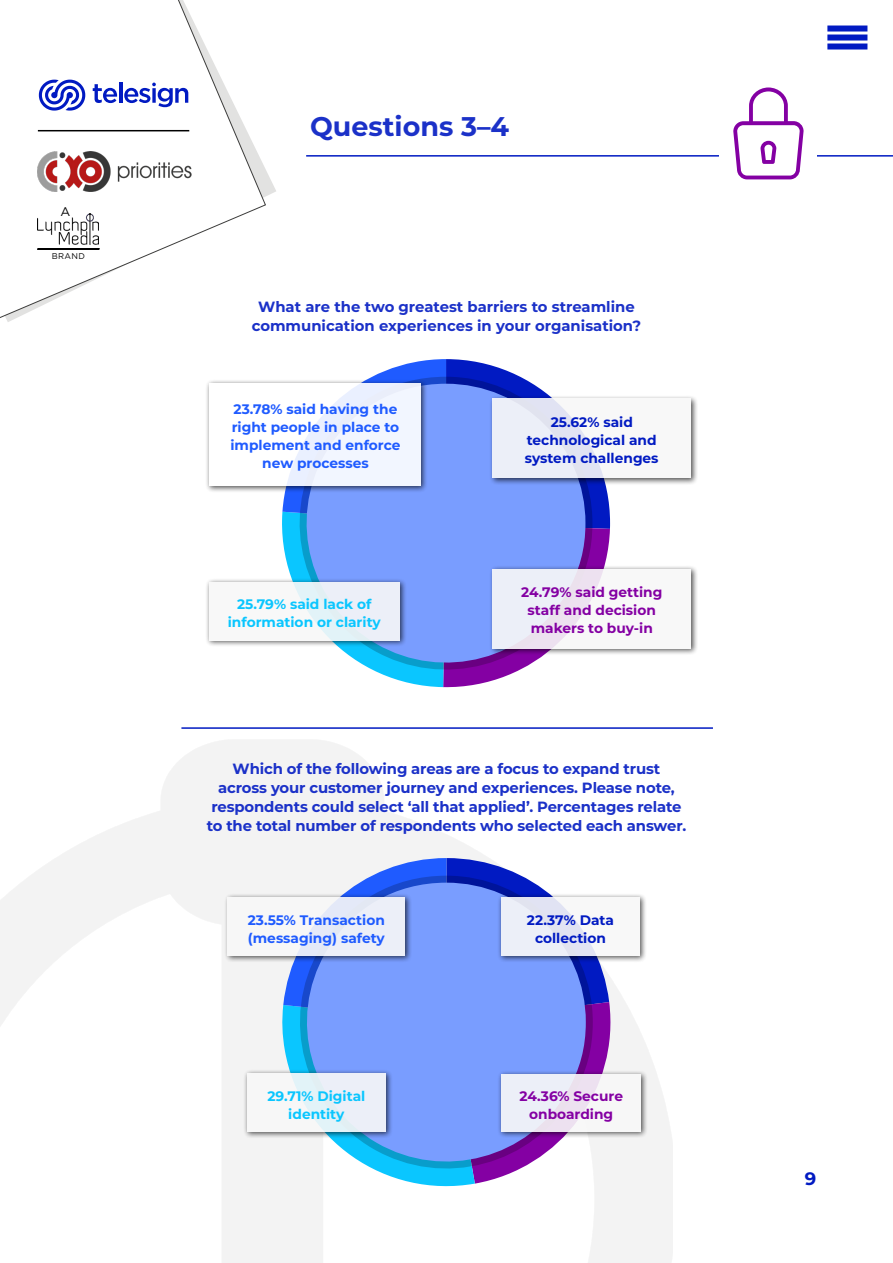
<style>
.page{position:relative;width:893px;height:1263px;background:#fff}
.page>*{position:absolute;margin:0;border:0;box-sizing:border-box;transform-origin:0 0}
.HEADING{font:700 27px "Montserrat";color:#1b31c8}
.t1{font:700 18px "Montserrat";color:#011ac2}
.Questions{font:700 14.85px/19px "Montserrat";letter-spacing:-.01em;color:#1b31c8;text-align:center}
.Labels_4_cobolt{font:700 13.8px/18px "Montserrat";color:#1f5bff}
.Labels_2_violet{font:700 13.8px/18px "Montserrat";color:#8400a3;text-align:center}
.Labels_1_Indigo{font:700 13.8px/18px "Montserrat";color:#011ac2;text-align:center}
.Labels_3_cyan{font:700 13.8px/18px "Montserrat";color:#0ac6ff;text-align:center}
.t2{font:12.6px "Gotham";color:#000}
.t3{font:8.25px "Gotham";letter-spacing:.05em;color:#000}
</style>
<div class="page">
<div style="left:827px;top:26px;width:40px;height:6px;background:#011ac2"></div>
<div style="left:827px;top:35px;width:40px;height:6px;background:#011ac2"></div>
<div style="left:827px;top:44px;width:40px;height:6px;background:#011ac2"></div>
<hr style="left:306px;top:155px;width:587px;height:2px;background:#011ac2">
<div style="left:720px;top:87px;width:97px;height:93px;background:#fff"></div>
<svg style="left:733px;top:87px;width:70px;height:92px"></svg>
<hr style="left:181px;top:727px;width:532px;height:2px;background:#011ac2">
<svg style="left:282px;top:858px;width:331px;height:341px"></svg>
<svg style="left:300px;top:876px;width:293px;height:292px"></svg>
<svg style="left:287px;top:883px;width:299px;height:298px;background:#7ba0f8"></svg>
<div style="left:497px;top:1070px;width:151px;height:68px;background:#000;opacity:.75"></div>
<svg style="left:501px;top:1074px;width:139px;height:57px"></svg>
<div style="left:224px;top:894px;width:188px;height:69px;background:#000;opacity:.75"></div>
<div style="left:228px;top:897px;width:177px;height:59px;background:#eceff7"></div>
<div style="left:243px;top:1069px;width:150px;height:69px;background:#000;opacity:.75"></div>
<div style="left:247px;top:1073px;width:139px;height:59px;background:#ecf3f8"></div>
<div style="left:497px;top:894px;width:150px;height:69px;background:#000;opacity:.75"></div>
<div style="left:501px;top:897px;width:139px;height:59px;background:#eceff8"></div>
<svg style="left:282px;top:359px;width:328px;height:329px"></svg>
<svg style="left:300px;top:377px;width:292px;height:292px"></svg>
<svg style="left:287px;top:384px;width:298px;height:298px;background:#7ca0f8"></svg>
<div style="left:206px;top:379px;width:222px;height:114px;background:#000;opacity:.75"></div>
<div style="left:209px;top:383px;width:212px;height:103px;background:linear-gradient(to right,#fff,#edf2fe)"></div>
<div style="left:205px;top:578px;width:202px;height:70px;background:#000;opacity:.75"></div>
<div style="left:209px;top:582px;width:191px;height:58px;background:linear-gradient(to right,#fbfbf8,#e7eef8)"></div>
<div style="left:489px;top:395px;width:209px;height:90px;background:#000;opacity:.75"></div>
<svg style="left:493px;top:399px;width:198px;height:79px"></svg>
<div style="left:489px;top:565px;width:209px;height:91px;background:#000;opacity:.75"></div>
<svg style="left:493px;top:569px;width:198px;height:80px"></svg>
<svg style="left:0;top:0;width:266px;height:322px"></svg>
<img style="left:38px;top:152px;width:153px;height:40px">
<img style="left:38px;top:214px;width:61px;height:30px">
<svg style="left:36px;top:247px;width:64px;height:4px"></svg>
<svg style="left:93px;top:84px;width:24px;height:19px"></svg>
<hr style="left:119px;top:83px;width:3px;height:20px;background:#011ac2">
<svg style="left:124px;top:83px;width:64px;height:24px"></svg>
<svg style="left:39px;top:80px;width:46px;height:31px"></svg>
<hr style="left:38px;top:130px;width:151px;height:1px;background:#000">
<p class="t2" style="left:60px;top:203px;width:11px">A</p>
<p class="t3" style="left:52px;top:251px;width:35px">BRAND</p>
<p class="HEADING" style="left:310px;top:107px;width:200px">Questions 3–4</p>
<p class="Questions" style="left:252px;top:297px;width:391px">What are the two greatest barriers to streamline communication experiences in your organisation?</p>
<p class="Labels_4_cobolt" style="left:230px;top:399px;width:172px;text-align:center">23.78% said having the right people in place to implement and enforce new processes</p>
<p class="Labels_3_cyan" style="left:228px;top:594px;width:154px">25.79% said lack of information or clarity</p>
<p class="Labels_1_Indigo" style="left:525px;top:412px;width:135px">25.62% said technological and system challenges</p>
<p class="Labels_2_violet" style="left:521px;top:583px;width:143px">24.79% said getting staff and decision makers to buy-in</p>
<p class="Questions" style="left:207px;top:759px;width:481px">Which of the following areas are a focus to expand trust across your customer journey and experiences. Please note, respondents could select ‘all that applied’. Percentages relate to the total number of respondents who selected each answer.</p>
<p class="Labels_4_cobolt" style="left:248px;top:910px;width:138px">23.55% Transaction (messaging) safety</p>
<p class="Labels_3_cyan" style="left:267px;top:1086px;width:100px">29.71% Digital identity</p>
<p class="Labels_1_Indigo" style="left:527px;top:910px;width:89px">22.37% Data collection</p>
<p class="Labels_2_violet" style="left:519px;top:1086px;width:105px">24.36% Secure onboarding</p>
<p class="t1" style="left:805px;top:1165px;width:13px">9</p>
</div>
